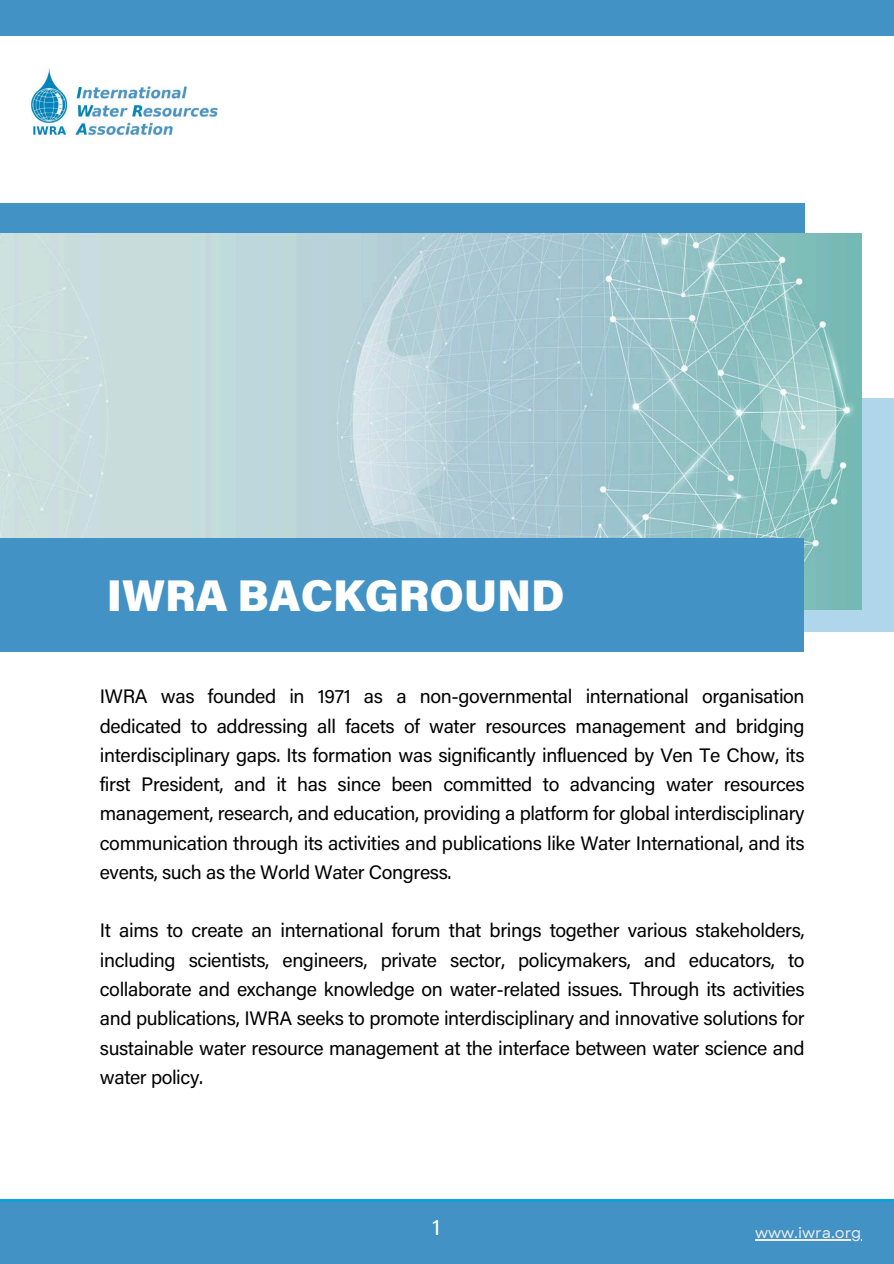
<style>
.page{position:relative;width:894px;height:1264px;background:#fff}
.page>*{position:absolute;margin:0;border:0;box-sizing:border-box;transform-origin:0 0}
.t1{font:900 44.4px "Acumin Pro";color:#fff}
.t2{font:22.5px "Acumin Pro";color:#fff}
.t3{font:19.5px/29.2px "Acumin Pro";letter-spacing:-.02em;color:#000;text-align:justify}
.t4{font:15px "Garet";color:#ededed}
</style>
<div class="page">
<div style="left:0;top:0;width:893px;height:35px;background:#4292c5"></div>
<div style="left:0;top:203px;width:804px;height:234px;background:#4292c5"></div>
<div style="left:687px;top:398px;width:206px;height:233px;background:#b0d6eb"></div>
<img style="left:0;top:233px;width:861px;height:376px">
<div style="left:0;top:538px;width:804px;height:114px;background:#4292c5"></div>
<div style="left:0;top:1199px;width:893px;height:64px;background:#0fa2d7"></div>
<div style="left:0;top:1202px;width:893px;height:61px;background:#4292c5"></div>
<img style="left:30px;top:68px;width:191px;height:70px">
<hr style="left:755px;top:1239px;width:106px;height:1px;background:#ededed">
<h1 class="t1" style="left:107px;top:578px;width:459px">IWRA BACKGROUND</h1>
<p class="t3" style="left:100px;top:684px;width:706px">IWRA was founded in 1971 as a non-governmental international organisation dedicated to addressing all facets of water resources management and bridging interdisciplinary gaps. Its formation was significantly influenced by Ven Te Chow, its first President, and it has since been committed to advancing water resources management, research, and education, providing a platform for global interdisciplinary communication through its activities and publications like Water International, and its events, such as the World Water Congress.</p>
<p class="t3" style="left:100px;top:918px;width:706px">It aims to create an international forum that brings together various stakeholders, including scientists, engineers, private sector, policymakers, and educators, to collaborate and exchange knowledge on water-related issues. Through its activities and publications, IWRA seeks to promote interdisciplinary and innovative solutions for sustainable water resource management at the interface between water science and water policy.</p>
<p class="t2" style="left:432px;top:1218px;width:10px">1</p>
<p class="t4" style="left:755px;top:1222px;width:108px">www.iwra.org</p>
</div>
